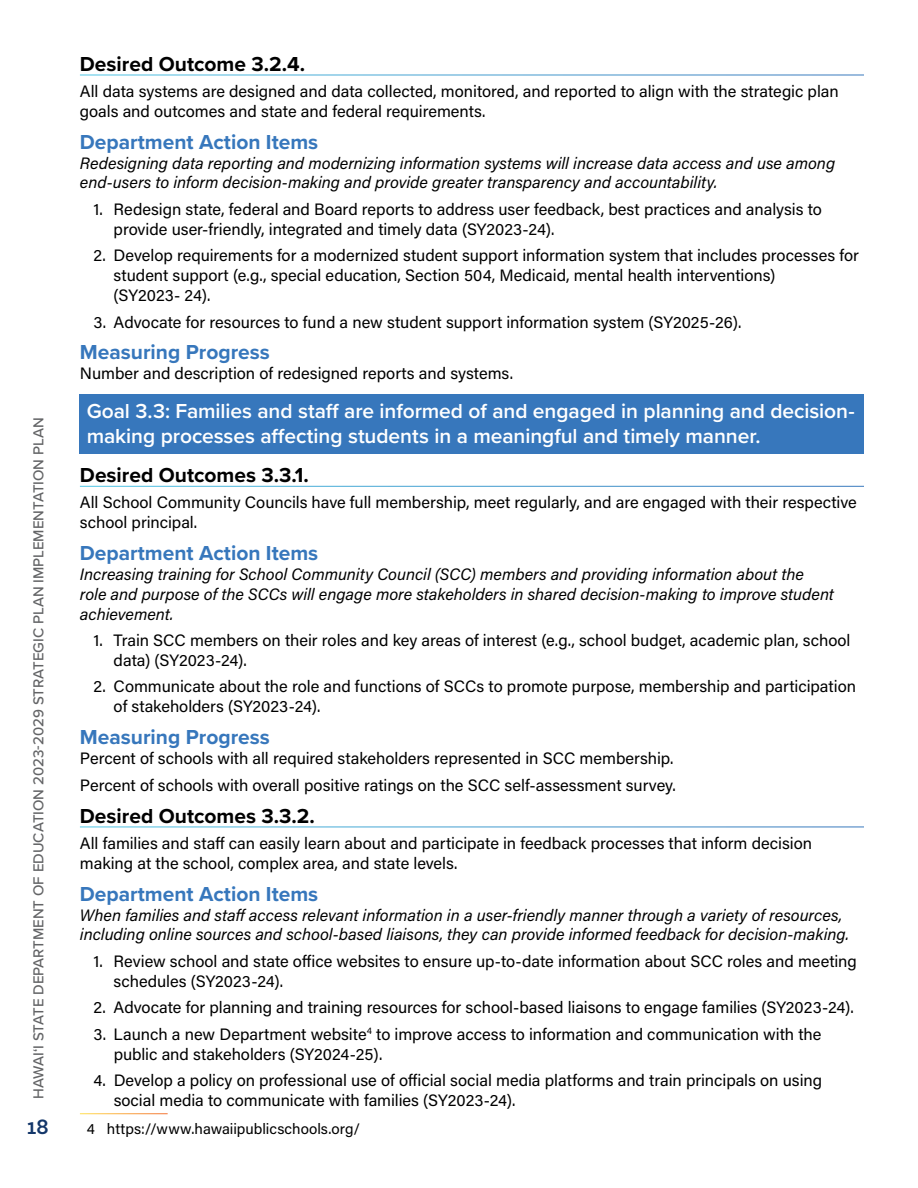
<style>
.page{position:relative;width:918px;height:1188px;background:#fff}
.page>*{position:absolute;margin:0;border:0;box-sizing:border-box;transform-origin:0 0}
.t1{font:700 22.5px "Archer";color:#14376a}
.t2{font:600 21px/25.2px "Proxima Nova";letter-spacing:-.005em;color:#fff}
.t3{font:700 21px "Proxima Nova";color:#3777bc}
.t4{font:700 21px "Proxima Nova";color:#000}
.t5{font:16.5px/19.8px "Acumin Pro";color:#000}
.t6{font:italic 16.5px/19.8px "Acumin Pro";letter-spacing:-.005em;color:#000}
.t7{font:500 15px "Proxima Nova";color:#636466}
.t8{font:15px "Acumin Pro";color:#000}
</style>
<div class="page">
<div style="left:80px;top:395px;width:784px;height:59px;background:#3777bc"></div>
<p class="t7" style="left:27px;top:1099px;width:683px;rotate:-90deg">HAWAI‘I STATE DEPARTMENT OF EDUCATION 2023-2029 STRATEGIC PLAN IMPLEMENTATION PLAN</p>
<h1 class="t1" style="left:27px;top:1109px;width:24px">18</h1>
<p class="t4" style="left:80px;top:48px;width:227px">Desired Outcome 3.2.4.</p>
<p class="t5" style="left:80px;top:81px;width:760px">All data systems are designed and data collected, monitored, and reported to align with the strategic plan goals and outcomes and state and federal requirements.</p>
<p class="t3" style="left:80px;top:126px;width:240px">Department Action Items</p>
<p class="t6" style="left:80px;top:152px;width:757px">Redesigning data reporting and modernizing information systems will increase data access and use among end-users to inform decision-making and provide greater transparency and accountability.</p>
<p class="t5" style="left:114px;top:199px;width:710px;text-indent:-20px">1. Redesign state, federal and Board reports to address user feedback, best practices and analysis to provide user-friendly, integrated and timely data (SY2023-24).</p>
<p class="t5" style="left:114px;top:245px;width:747px;text-indent:-20px">2. Develop requirements for a modernized student support information system that includes processes for student support (e.g., special education, Section 504, Medicaid, mental health interventions)<br>(SY2023- 24).</p>
<p class="t5" style="left:93px;top:311px;width:650px">3. Advocate for resources to fund a new student support information system (SY2025-26).</p>
<p class="t3" style="left:80px;top:337px;width:192px">Measuring Progress</p>
<p class="t5" style="left:80px;top:363px;width:435px">Number and description of redesigned reports and systems.</p>
<p class="t2" style="left:87px;top:398px;width:770px">Goal 3.3: Families and staff are informed of and engaged in planning and decision&shy;making processes affecting students in a meaningful and timely manner.</p>
<p class="t4" style="left:80px;top:459px;width:230px">Desired Outcomes 3.3.1.</p>
<p class="t5" style="left:80px;top:492px;width:778px">All School Community Councils have full membership, meet regularly, and are engaged with their respective school principal.</p>
<p class="t3" style="left:80px;top:538px;width:240px">Department Action Items</p>
<p class="t6" style="left:80px;top:564px;width:756px">Increasing training for School Community Council (SCC) members and providing information about the role and purpose of the SCCs will engage more stakeholders in shared decision-making to improve student achievement.</p>
<p class="t5" style="left:114px;top:630px;width:738px;text-indent:-20px">1. Train SCC members on their roles and key areas of interest (e.g., school budget, academic plan, school data) (SY2023-24).</p>
<p class="t5" style="left:114px;top:676px;width:744px;text-indent:-20px">2. Communicate about the role and functions of SCCs to promote purpose, membership and participation of stakeholders (SY2023-24).</p>
<p class="t3" style="left:80px;top:722px;width:192px">Measuring Progress</p>
<p class="t5" style="left:80px;top:744px;width:598px;line-height:26.5px">Percent of schools with all required stakeholders represented in SCC membership.<br>Percent of schools with overall positive ratings on the SCC self-assessment survey.</p>
<p class="t4" style="left:80px;top:800px;width:237px">Desired Outcomes 3.3.2.</p>
<p class="t5" style="left:80px;top:833px;width:734px">All families and staff can easily learn about and participate in feedback processes that inform decision making at the school, complex area, and state levels.</p>
<p class="t3" style="left:80px;top:878px;width:240px">Department Action Items</p>
<p class="t6" style="left:80px;top:904px;width:771px">When families and staff access relevant information in a user-friendly manner through a variety of resources, including online sources and school-based liaisons, they can provide informed feedback for decision-making.</p>
<p class="t5" style="left:114px;top:951px;width:745px;text-indent:-20px">1. Review school and state office websites to ensure up-to-date information about SCC roles and meeting schedules (SY2023-24).</p>
<p class="t5" style="left:93px;top:997px;width:762px">2. Advocate for planning and training resources for school-based liaisons to engage families (SY2023-24).</p>
<p class="t5" style="left:114px;top:1024px;width:709px;text-indent:-20px">3. Launch a new Department website<sup>4</sup> to improve access to information and communication with the public and stakeholders (SY2024-25).</p>
<p class="t5" style="left:114px;top:1070px;width:710px;text-indent:-20px">4. Develop a policy on professional use of official social media platforms and train principals on using social media to communicate with families (SY2023-24).</p>
<p class="t8" style="left:87px;top:1118px;width:275px">4 https://www.hawaiipublicschools.org/</p>
</div>
